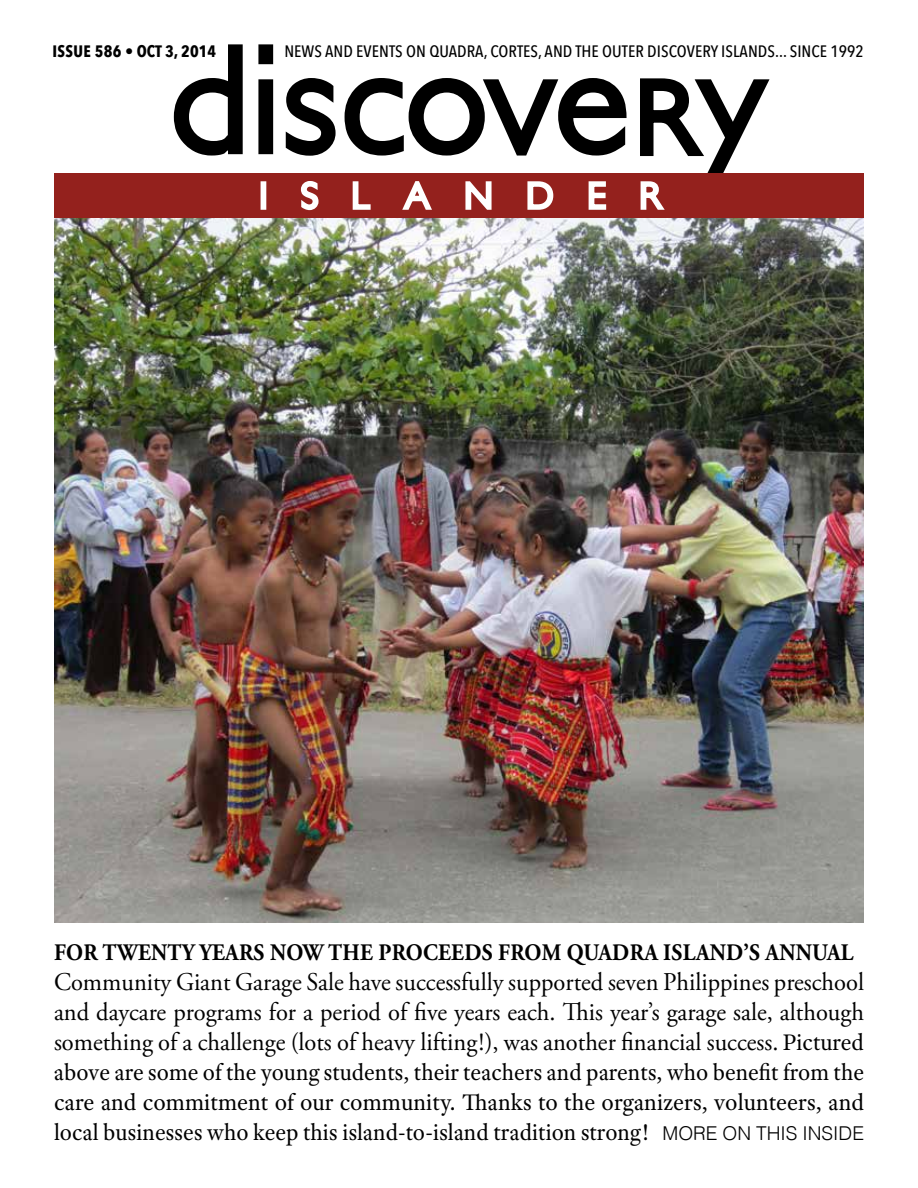
<style>
.page{position:relative;width:918px;height:1188px;background:#fff}
.page>*{position:absolute;margin:0;border:0;box-sizing:border-box;transform-origin:0 0}
.t1{font:700 150px "Petita";letter-spacing:-.01em;color:#000}
.t2{font:25.5px/30px "Adobe Garamond Pro";color:#000;text-align:justify;scale:.96 1}
.t3{font:24px/30px "Adobe Text Pro";color:#000;text-align:justify;scale:.96 1}
.t4{font:700 23.7px "Adobe Garamond Pro";letter-spacing:.015em;color:#000;scale:.91 1}
.t5{font:500 16.5px "Avenir Next Condensed";letter-spacing:.005em;color:#000;scale:1.04 1}
.t6{font:700 16.5px "Avenir Next Condensed";letter-spacing:.02em;color:#000}
.s1{font-size:102px}
.s2{font-family:"Adobe Text Pro";font-size:24px}
.s3{font-family:"Helvetica";font-weight:300;font-size:19.05px}
</style>
<div class="page">
<img style="left:54px;top:218px;width:810px;height:704px">
<svg style="left:640px;top:78px;width:64px;height:79px"></svg>
<div style="left:54px;top:173px;width:810px;height:45px;background:#94211d"></div>
<div style="left:261px;top:181px;width:5px;height:29px;border:3px solid #fff"></div>
<svg style="left:300px;top:181px;width:19px;height:30px"></svg>
<svg style="left:352px;top:181px;width:19px;height:29px"></svg>
<svg style="left:402px;top:181px;width:30px;height:29px"></svg>
<svg style="left:465px;top:181px;width:27px;height:29px"></svg>
<svg style="left:527px;top:181px;width:27px;height:29px"></svg>
<svg style="left:588px;top:181px;width:19px;height:29px"></svg>
<svg style="left:640px;top:181px;width:25px;height:29px"></svg>
<h1 class="t1" style="left:166px;top:8px;width:604px">discove <span class="s1">R</span>y</h1>
<p class="t6" style="left:52px;top:41px;width:165px">ISSUE 586 • OCT 3, 2014</p>
<p class="t5" style="left:284px;top:41px;width:559px">NEWS AND EVENTS ON QUADRA, CORTES, AND THE OUTER DISCOVERY ISLANDS... SINCE 1992</p>
<p class="t4" style="left:54px;top:939px;width:880px">FOR TWENTY YEARS NOW THE PROCEEDS FROM QUADRA ISLAND’S ANNUAL</p>
<p class="t2" style="left:54px;top:968px;width:845px">Community Giant Garage Sale have successfully supported seven Philippines preschool and daycare programs for a period of five years each. This year’s garage sale, although something of a challenge (lots of heavy lifting!), was another financial success. <span class="s2">Pictured</span></p>
<p class="t3" style="left:54px;top:1057px;width:845px">above are some of the young students, their teachers and parents, who benefit from the care and commitment of our community. Thanks to the organizers, volunteers, and local businesses who keep this island-to-island tradition strong! <span class="s3">MORE ON THIS INSIDE</span></p>
</div>
